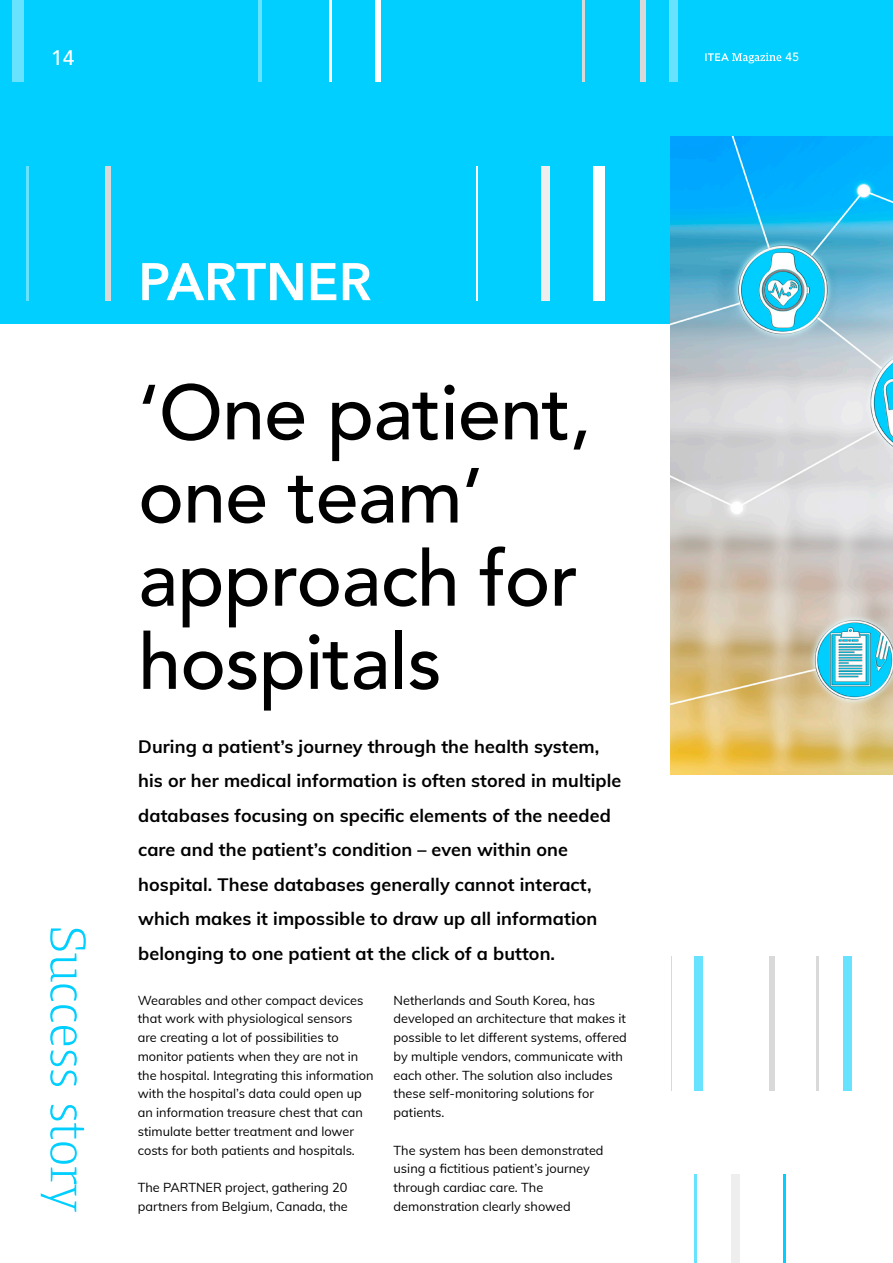
<style>
.page{position:relative;width:893px;height:1263px;background:#fff}
.page>*{position:absolute;margin:0;border:0;box-sizing:border-box;transform-origin:0 0}
.body___heading_main__avenir{font:500 77.1px/83.1px "Avenir";letter-spacing:-.01em;color:#000}
.Succes_story___heading{font:600 52.35px "Avenir Next";color:#fff}
.t1{font:300 51.45px "Harrison Serif Pro";color:#01cfff}
.t2{font:500 21px "Avenir";color:#fff}
.leader{font:700 18px/34.5px "Muli";letter-spacing:.005em;color:#000}
.body{font:12.75px/18.8px "Muli";color:#000}
.t3{font:500 12px "Avenir";color:#fff}
</style>
<div class="page">
<div style="left:0;top:0;width:893px;height:323px;background:#01cfff"></div>
<img style="left:670px;top:136px;width:223px;height:638px">
<hr style="left:582px;top:0;width:3px;height:82px;background:#d9d9d9">
<div style="left:375px;top:0;width:6px;height:82px;background:#fff"></div>
<hr style="left:329px;top:0;width:3px;height:82px;background:#fff">
<div style="left:669px;top:0;width:8px;height:82px;background:#67e2ff"></div>
<div style="left:641px;top:0;width:5px;height:82px;background:#d9d9d9"></div>
<div style="left:593px;top:166px;width:12px;height:134px;background:#fff"></div>
<div style="left:542px;top:166px;width:8px;height:134px;background:#eeeeef"></div>
<hr style="left:476px;top:166px;width:1px;height:134px;background:#fff">
<hr style="left:26px;top:166px;width:3px;height:134px;background:#67e2ff">
<div style="left:105px;top:166px;width:6px;height:134px;background:#d9d9d9"></div>
<div style="left:13px;top:0;width:11px;height:82px;background:#67e2ff"></div>
<hr style="left:258px;top:0;width:3px;height:82px;background:#67e2ff">
<div style="left:694px;top:956px;width:9px;height:134px;background:#67e2ff"></div>
<hr style="left:816px;top:956px;width:3px;height:134px;background:#d9d9d9">
<div style="left:843px;top:956px;width:8px;height:134px;background:#67e2ff"></div>
<div style="left:770px;top:956px;width:5px;height:134px;background:#d9d9d9"></div>
<div style="left:731px;top:1174px;width:9px;height:89px;background:#eeeeef"></div>
<hr style="left:783px;top:1174px;width:3px;height:89px;background:#01cfff">
<hr style="left:694px;top:1174px;width:2px;height:89px;background:#67e2ff">
<svg style="left:705px;top:53px;width:76px;height:10px"></svg>
<h3 class="t2" style="left:51px;top:39px;width:25px">14</h3>
<p class="t3" style="left:785px;top:46px;width:15px">45</p>
<p class="Succes_story___heading" style="left:138px;top:237px;width:235px">PARTNER</p>
<p class="t1" style="left:106px;top:925px;width:289px;rotate:90deg">Success story</p>
<p class="body___heading_main__avenir" style="left:138px;top:367px;width:455px">‘One patient, one team’ approach for hospitals</p>
<p class="leader" style="left:138px;top:728px;width:485px">During a patient’s journey through the health system, his or her medical information is often stored in multiple databases focusing on specific elements of the needed care and the patient’s condition – even within one hospital. These databases generally cannot interact, which makes it impossible to draw up all information belonging to one patient at the click of a button.</p>
<p class="body" style="left:138px;top:990px;width:237px">Wearables and other compact devices that work with physiological sensors are creating a lot of possibilities to monitor patients when they are not in the hospital. Integrating this information with the hospital’s data could open up an information treasure chest that can stimulate better treatment and lower costs for both patients and hospitals.</p>
<p class="body" style="left:138px;top:1177px;width:212px">The PARTNER project, gathering 20 partners from Belgium, Canada, the</p>
<p class="body" style="left:394px;top:990px;width:235px">Netherlands and South Korea, has developed an architecture that makes it possible to let different systems, offered by multiple vendors, communicate with each other. The solution also includes these self-monitoring solutions for patients.</p>
<p class="body" style="left:394px;top:1140px;width:211px">The system has been demonstrated using a fictitious patient’s journey through cardiac care. The demonstration clearly showed</p>
</div>
